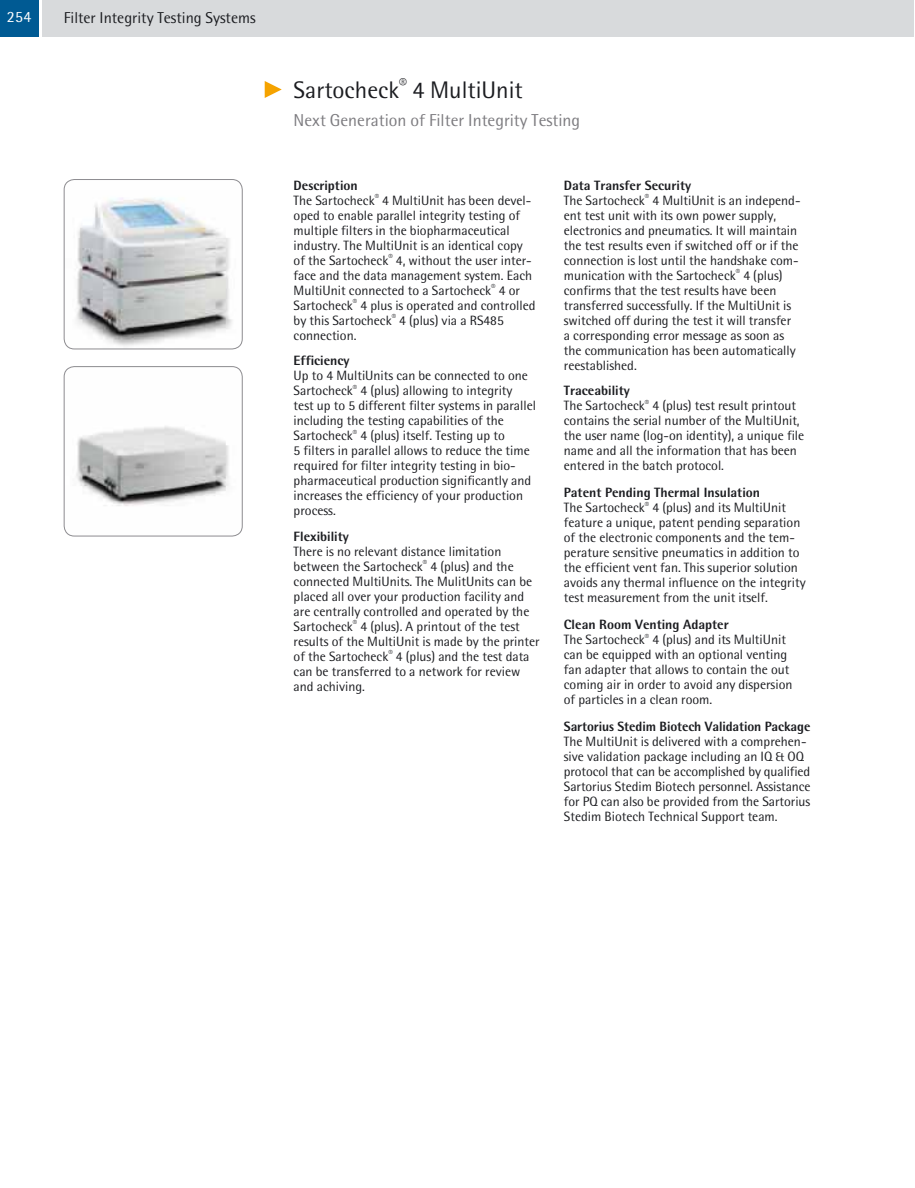
<style>
.page{position:relative;width:915px;height:1188px;background:#fff}
.page>*{position:absolute;margin:0;border:0;box-sizing:border-box;transform-origin:0 0}
.t1{font:24px "Sartorius Rotis Sans";color:#1b1c20}
.t2{font:17.25px "Sartorius Rotis Sans";color:#7c7b7f}
.t3{font:15.75px "Sartorius Rotis Sans";color:#1b1c20}
.t4{font:15.75px "Sartorius Rotis Sans";color:#fff}
.t5{font:13.5px/15px "Sartorius Rotis Sans";color:#1b1c20}
.t6{font:800 13.5px "Sartorius Rotis Sans";letter-spacing:-.005em;color:#1b1c20}
.s1{font-weight:800}
</style>
<div class="page">
<svg style="left:264px;top:81px;width:17px;height:17px"></svg>
<div style="left:43px;top:0;width:871px;height:37px;background:#d8dadc"></div>
<div style="left:0;top:0;width:38px;height:37px;background:#005a93"></div>
<img style="left:64px;top:366px;width:178px;height:170px;border-radius:11px">
<div style="left:64px;top:366px;width:178px;height:170px;border:1px solid #8d8c90;border-radius:10px"></div>
<img style="left:64px;top:179px;width:178px;height:170px;border-radius:11px">
<div style="left:64px;top:179px;width:178px;height:170px;border:1px solid #8d8c90;border-radius:10px"></div>
<p class="t4" style="left:7px;top:8px;width:26px">254</p>
<p class="t3" style="left:64px;top:8px;width:193px">Filter Integrity Testing Systems</p>
<h1 class="t1" style="left:293px;top:75px;width:230px">Sartocheck<sup>®</sup> 4 MultiUnit</h1>
<p class="t2" style="left:293px;top:110px;width:288px">Next Generation of Filter Integrity Testing</p>
<p class="t5" style="left:293px;top:178px;width:243px"><span class="s1">Description<br></span>The Sartocheck<sup>®</sup> 4 MultiUnit has been devel&shy;oped to enable parallel integrity testing of multiple filters in the biopharmaceutical industry. The MultiUnit is an identical copy of the Sartocheck<sup>®</sup> 4, without the user inter&shy;face and the data management system. Each MultiUnit connected to a Sartocheck<sup>®</sup> 4 or Sartocheck<sup>®</sup> 4 plus is operated and controlled by this Sartocheck<sup>®</sup> 4 (plus) via a RS485 connection.</p>
<p class="t6" style="left:293px;top:356px;width:57px">Efficiency</p>
<p class="t5" style="left:293px;top:368px;width:244px">Up to 4 MultiUnits can be connected to one Sartocheck<sup>®</sup> 4 (plus) allowing to integrity test up to 5 different filter systems in parallel including the testing capabilities of the Sartocheck<sup>®</sup> 4 (plus) itself. Testing up to<br>5 filters in parallel allows to reduce the time required for filter integrity testing in bio&shy;pharmaceutical production significantly and increases the efficiency of your production process.</p>
<p class="t6" style="left:293px;top:531px;width:57px">Flexibility</p>
<p class="t5" style="left:293px;top:544px;width:247px">There is no relevant distance limitation between the Sartocheck<sup>®</sup> 4 (plus) and the connected MultiUnits. The MulitUnits can be placed all over your production facility and are centrally controlled and operated by the Sartocheck<sup>®</sup> 4 (plus). A printout of the test results of the MultiUnit is made by the printer of the Sartocheck<sup>®</sup> 4 (plus) and the test data can be transferred to a network for review and achiving.</p>
<p class="t5" style="left:563px;top:178px;width:238px"><span class="s1">Data Transfer Security<br></span>The Sartocheck<sup>®</sup> 4 MultiUnit is an independ&shy;ent test unit with its own power supply, elec tronics and pneumatics. It will maintain the test results even if switched off or if the connection is lost until the handshake com&shy;munication with the Sartocheck<sup>®</sup> 4 (plus) confirms that the test results have been transferred successfully. If the MultiUnit is switched off during the test it will transfer a corresponding error message as soon as the communication has been automatically reestablished.</p>
<p class="t5" style="left:563px;top:383px;width:242px"><span class="s1">Traceability<br></span>The Sartocheck<sup>®</sup> 4 (plus) test result printout contains the serial number of the MultiUnit, the user name (log-on identity), a unique file name and all the information that has been entered in the batch protocol.</p>
<p class="t5" style="left:563px;top:485px;width:243px"><span class="s1">Patent Pending Thermal Insulation<br></span>The Sartocheck<sup>®</sup> 4 (plus) and its MultiUnit feature a unique, patent pending separation of the electronic components and the tem&shy;perature sensitive pneumatics in addition to the efficient vent fan. This superior solution avoids any thermal influence on the integrity test measurement from the unit itself.</p>
<p class="t5" style="left:563px;top:617px;width:230px"><span class="s1">Clean Room Venting Adapter<br></span>The Sartocheck<sup>®</sup> 4 (plus) and its MultiUnit can be equipped with an optional venting fan adapter that allows to contain the out coming air in order to avoid any dispersion of particles in a clean room.</p>
<p class="t6" style="left:563px;top:722px;width:248px">Sartorius Stedim Biotech Validation Package</p>
<p class="t5" style="left:563px;top:734px;width:248px">The MultiUnit is delivered with a comprehen&shy;sive validation package including an IQ &amp; OQ protocol that can be accomplished by qualified Sartorius Stedim Biotech personnel. Assistance for PQ can also be provided from the Sartorius Stedim Biotech Technical Support team.</p>
</div>
